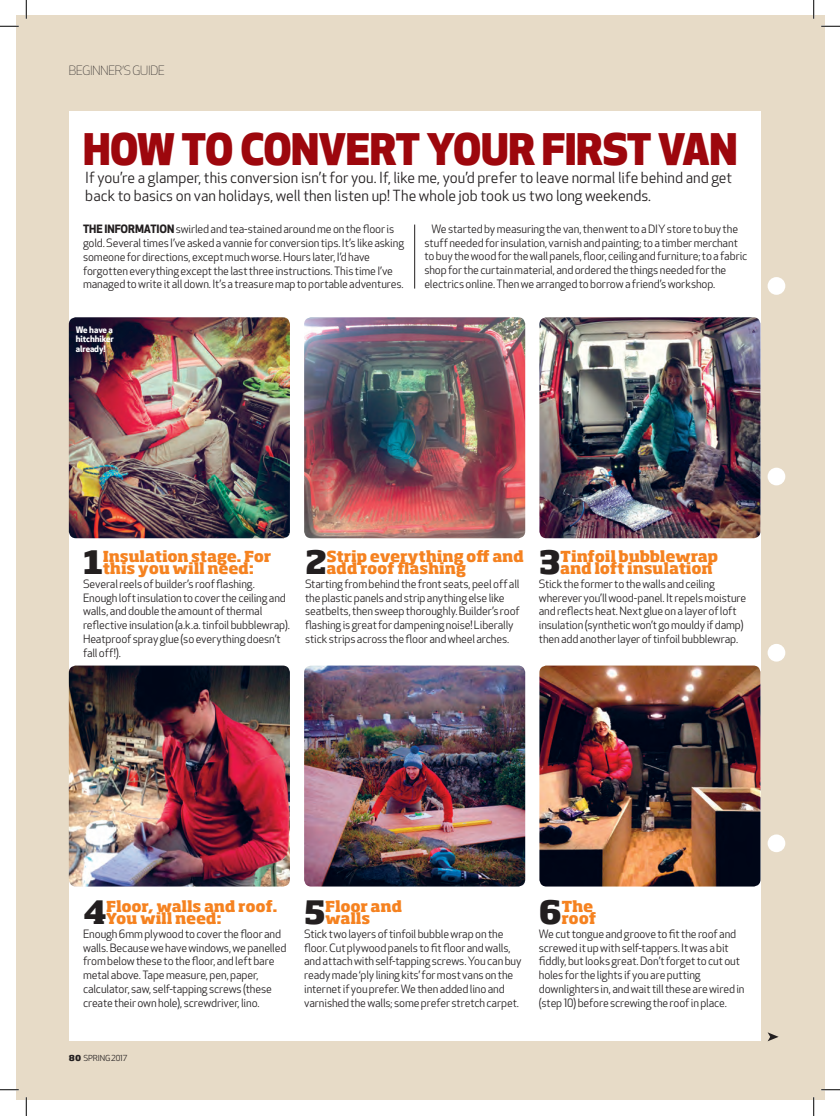
<style>
.page{position:relative;width:840px;height:1116px;background:#fff}
.page>*{position:absolute;margin:0;border:0;box-sizing:border-box;transform-origin:0 0}
.t1{font:42.5px "Apex New PS Heavy Proportional";letter-spacing:-.01em;color:#9d070d}
.t2{font:15px/17.5px "Apex New PS Book Proportional";color:#231f20}
.t3{font:800 15px/12.5px "Soho Std";letter-spacing:-.015em;color:#f58220}
.t4{font:12.5px "Apex New PS Light Proportional";letter-spacing:-.02em;color:#231f20}
.t5{font:11.25px/13.8px "Apex New PS Book Proportional";letter-spacing:-.01em;color:#231f20}
.t6{font:8.75px/9.4px "Apex New PS Bold Proportional";letter-spacing:-.01em;color:#fff;text-align:justify}
.t7{font:8.12px "Apex New PS Book Proportional";letter-spacing:-.015em;color:#231f20}
.s1{font-family:"Apex New PS Bold Proportional"}
.s2{font-size:31.88px;color:#231f20}
.s3{font-family:"Soho Std";font-weight:800}
</style>
<div class="page">
<div style="left:16px;top:16px;width:807px;height:1084px;background:#e7dbc7"></div>
<svg style="left:767px;top:1032px;width:11px;height:9px"></svg>
<div style="left:69px;top:111px;width:691px;height:930px;background:#fff"></div>
<div style="left:767px;top:277px;width:18px;height:18px;background:#fff;border-radius:50%"></div>
<div style="left:767px;top:467px;width:18px;height:18px;background:#fff;border-radius:50%"></div>
<div style="left:767px;top:644px;width:18px;height:17px;background:#fff;border-radius:50%"></div>
<div style="left:767px;top:834px;width:18px;height:18px;background:#fff;border-radius:50%"></div>
<img style="left:69px;top:317px;width:221px;height:221px">
<img style="left:69px;top:665px;width:221px;height:221px">
<img style="left:304px;top:317px;width:221px;height:221px">
<img style="left:304px;top:665px;width:221px;height:221px">
<img style="left:539px;top:317px;width:221px;height:221px">
<img style="left:539px;top:665px;width:221px;height:221px">
<hr style="left:414px;top:224px;width:1px;height:64px;background:#231f20">
<svg style="left:0;top:25px;width:19px;height:2px"></svg>
<svg style="left:821px;top:25px;width:18px;height:2px"></svg>
<svg style="left:0;top:1089px;width:19px;height:1px"></svg>
<svg style="left:821px;top:1088px;width:18px;height:2px"></svg>
<svg style="left:25px;top:0;width:2px;height:19px"></svg>
<svg style="left:25px;top:1097px;width:2px;height:18px"></svg>
<svg style="left:812px;top:0;width:2px;height:19px"></svg>
<svg style="left:813px;top:1097px;width:1px;height:18px"></svg>
<p class="t4" style="left:69px;top:64px;width:98px">BEGINNER’S GUIDE</p>
<h1 class="t1" style="left:83px;top:126px;width:655px">HOW TO CONVERT YOUR FIRST VAN</h1>
<h2 class="t2" style="left:85px;top:170px;width:648px">If you’re a glamper, this conversion isn’t for you. If, like me, you’d prefer to leave normal life behind and get back to basics on van holidays, well then listen up! The whole job took us two long weekends.</h2>
<p class="t5" style="left:83px;top:223px;width:322px"><span class="s1">The information</span> swirled and tea-stained around me on the floor is gold. Several times I’ve asked a vannie for conversion tips. It’s like asking someone for directions, except much worse. Hours later, I’d have forgotten everything except the last three instructions. This time I’ve managed to write it all down. It’s a treasure map to portable adventures.</p>
<p class="t5" style="left:424px;top:222px;width:324px;text-indent:7px">We started by measuring the van, then went to a DIY store to buy the stuff needed for insulation, varnish and painting; to a timber merchant to buy the wood for the wall panels, floor, ceiling and furniture; to a fabric shop for the curtain material, and ordered the things needed for the electrics online. Then we arranged to borrow a friend’s workshop.</p>
<p class="t6" style="left:76px;top:325px;width:39px">We have a hitchhiker already!</p>
<h2 class="t3" style="left:83px;top:549px;width:190px;text-align:center"><span class="s2">1</span>Insulation stage. For this you will need:</h2>
<p class="t5" style="left:83px;top:577px;width:208px">Several reels of builder’s roof flashing.<br>Enough loft insulation to cover the ceiling and walls, and double the amount of thermal reflective insulation (a.k.a. tinfoil bubblewrap).<br>Heatproof spray glue (so everything doesn’t fall off!).</p>
<h2 class="t3" style="left:326px;top:549px;width:199px;text-indent:-21px"><span class="s2">2</span>Strip everything off and add roof flashing</h2>
<p class="t5" style="left:305px;top:577px;width:216px">Starting from behind the front seats, peel off all the plastic panels and strip anything else like seatbelts, then sweep thoroughly. Builder’s roof flashing is great for dampening noise! Liberally stick strips across the floor and wheel arches.</p>
<h2 class="t3" style="left:560px;top:549px;width:159px;text-indent:-21px"><span class="s2">3</span>Tinfoil bubblewrap and loft insulation</h2>
<p class="t5" style="left:538px;top:577px;width:209px">Stick the former to the walls and ceiling wherever you’ll wood-panel. It repels moisture and reflects heat. Next glue on a layer of loft insulation (synthetic won’t go mouldy if damp) then add another layer of tinfoil bubblewrap.</p>
<h2 class="t3" style="left:106px;top:899px;width:172px;text-indent:-23px"><span class="s2">4</span>Floor, walls and roof.<br>You will need:</h2>
<p class="t5" style="left:83px;top:927px;width:205px">Enough 6mm plywood to cover the floor and walls. Because we have windows, we panelled from below these to the floor, and left bare metal above. Tape measure, pen, paper, calculator, saw, self-tapping screws (these create their own hole), screwdriver, lino.</p>
<p class="t7" style="left:69px;top:1053px;width:60px"><span class="s3">80</span> SPRING 2017</p>
<h2 class="t3" style="left:325px;top:899px;width:78px;text-indent:-21px"><span class="s2">5</span>Floor and walls</h2>
<p class="t5" style="left:304px;top:927px;width:219px">Stick two layers of tinfoil bubble wrap on the floor. Cut plywood panels to fit floor and walls, and attach with self-tapping screws. You can buy ready made ‘ply lining kits’ for most vans on the internet if you prefer. We then added lino and varnished the walls; some prefer stretch carpet.</p>
<h2 class="t3" style="left:538px;top:899px;width:59px;text-align:right"><span class="s2">6</span>The roof</h2>
<p class="t5" style="left:538px;top:927px;width:207px">We cuttongue and groove to fit the roof and screwed it up with self-tappers.It was a bit fiddly, but looks great. Don’t forget to cut out holes for the lights if you are putting downlighters in, and wait till these are wired in (step 10) before screwing the roof in place.</p>
</div>
